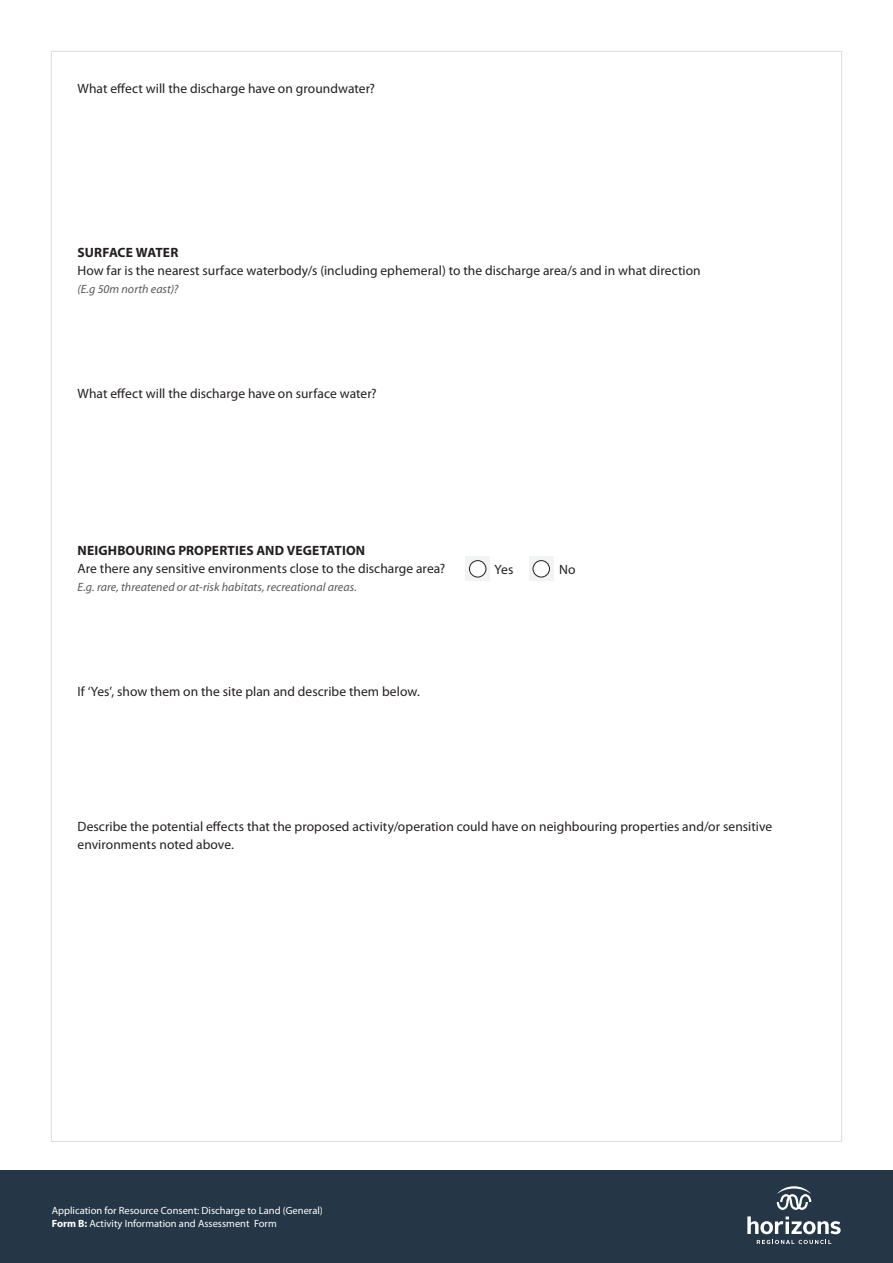
<style>
.page{position:relative;width:893px;height:1263px;background:#fff}
.page>*{position:absolute;margin:0;border:0;box-sizing:border-box;transform-origin:0 0}
.t1{font:13.5px/18px "Myriad Pro";letter-spacing:.005em;color:#231f20}
.t2{font:700 13.5px "Myriad Pro";letter-spacing:.01em;color:#231f20}
.t3{font:italic 12px "Myriad Pro";letter-spacing:.005em;color:#57585a}
.t4{font:10.5px/13.5px "Myriad Pro";color:#fff}
.s1{font-weight:700}
</style>
<div class="page">
<div style="left:0;top:1170px;width:893px;height:93px;background:#253646"></div>
<svg style="left:757px;top:1240px;width:74px;height:4px"></svg>
<svg style="left:747px;top:1216px;width:94px;height:18px"></svg>
<svg style="left:777px;top:1186px;width:34px;height:24px"></svg>
<div style="left:465px;top:556px;width:25px;height:25px;background:#f2f3f4"></div>
<div style="left:469px;top:561px;width:17px;height:16px;background:#fff;border-radius:50%"></div>
<div style="left:469px;top:560px;width:17px;height:17px;border:1px solid #231f20;border-radius:50%"></div>
<div style="left:529px;top:556px;width:25px;height:25px;background:#f2f3f4"></div>
<div style="left:533px;top:561px;width:16px;height:16px;background:#fff;border-radius:50%"></div>
<div style="left:533px;top:560px;width:17px;height:17px;border:1px solid #231f20;border-radius:50%"></div>
<p class="t1" style="left:78px;top:79px;width:299px">What effect will the discharge have on groundwater?</p>
<p class="t2" style="left:78px;top:244px;width:102px">SURFACE WATER</p>
<p class="t1" style="left:78px;top:262px;width:625px">How far is the nearest surface waterbody/s (including ephemeral) to the discharge area/s and in what direction</p>
<p class="t3" style="left:78px;top:282px;width:102px">(E.g 50m north east)?</p>
<p class="t1" style="left:78px;top:385px;width:301px">What effect will the discharge have on surface water?</p>
<p class="t2" style="left:78px;top:542px;width:289px">NEIGHBOURING PROPERTIES AND VEGETATION</p>
<p class="t1" style="left:78px;top:560px;width:369px">Are there any sensitive environments close to the discharge area?</p>
<p class="t3" style="left:78px;top:580px;width:281px">E.g. rare, threatened or at-risk habitats, recreational areas.</p>
<p class="t1" style="left:78px;top:683px;width:344px">If ‘Yes’, show them on the site plan and describe them below.</p>
<p class="t1" style="left:495px;top:560px;width:20px">Yes</p>
<p class="t1" style="left:559px;top:560px;width:18px">No</p>
<p class="t1" style="left:78px;top:818px;width:696px">Describe the potential effects that the proposed activity/operation could have on neighbouring properties and/or sensitive environments noted above.</p>
<p class="t4" style="left:52px;top:1203px;width:273px">Application for Resource Consent: Discharge to Land (General)<br><span class="s1">Form B:</span> Activity Information and Assessment Form</p>
</div>
